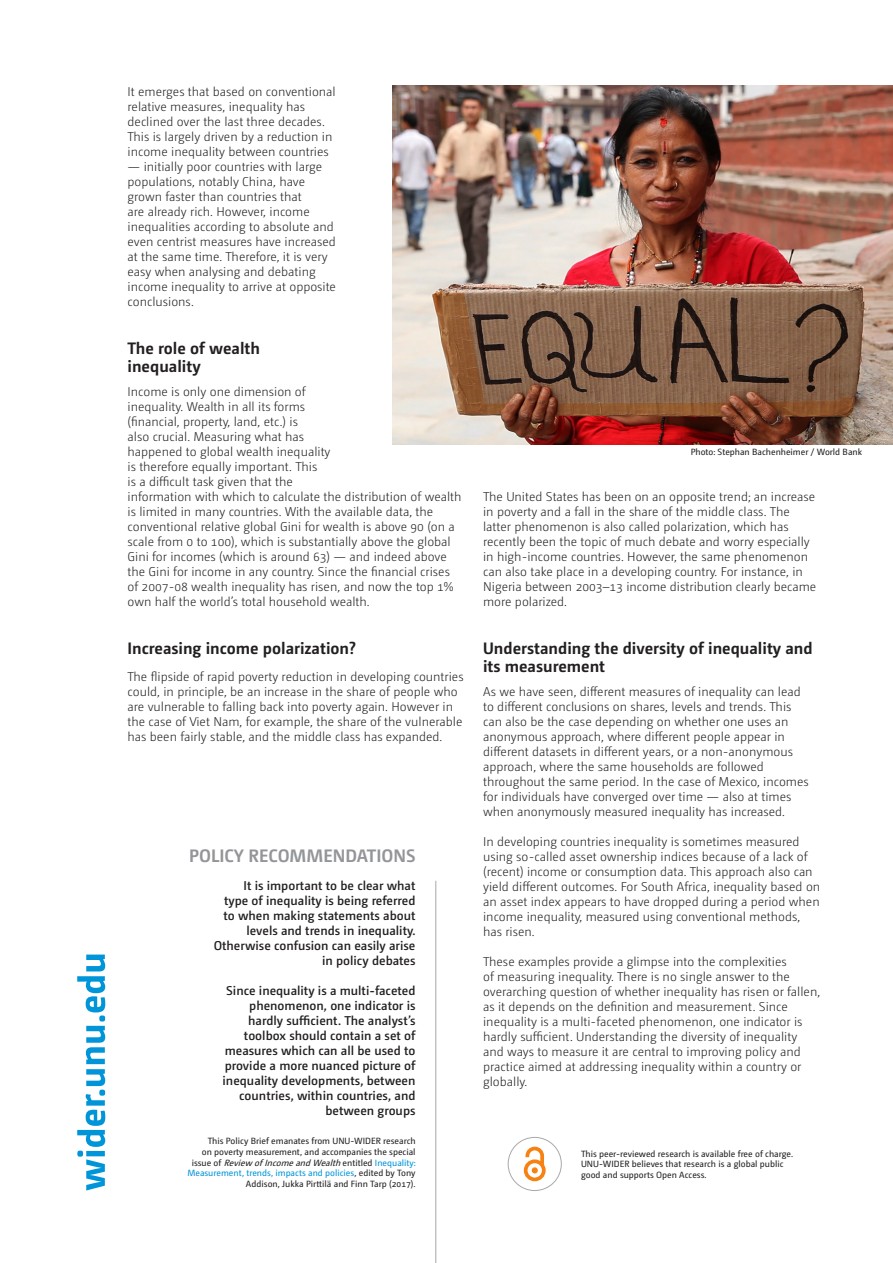
<style>
.page{position:relative;width:893px;height:1263px;background:#fff}
.page>*{position:absolute;margin:0;border:0;box-sizing:border-box;transform-origin:0 0}
.KEY_FINDINGS{font:700 18px "Camingo Dos";color:#939598}
.Heading_1{font:700 16.5px/18px "Camingo Dos";color:#231f20}
.Body{font:300 12.75px/15px "Camingo Dos";color:#231f20}
.INTRO{font:600 12.75px/15px "Camingo Dos";color:#231f20;text-align:right}
.small_text{font:9px/10.8px "Camingo Dos";color:#231f20;text-align:right}
.s1{font-style:italic}
.s2{color:#0095d9}
</style>
<div class="page">
<hr style="left:435px;top:881px;width:1px;height:382px;background:#a8a9ad">
<svg style="left:77px;top:954px;width:28px;height:236px"></svg>
<svg style="left:523px;top:1168px;width:23px;height:14px"></svg>
<div style="left:524px;top:1159px;width:22px;height:22px;border:4px solid #f68212;border-radius:50%"></div>
<svg style="left:524px;top:1146px;width:22px;height:27px"></svg>
<div style="left:508px;top:1137px;width:53px;height:54px;border:1px solid #a8a9ad;border-radius:50%"></div>
<img style="left:393px;top:86px;width:500px;height:358px">
<p class="Body" style="left:128px;top:84px;width:210px">It emerges that based on conventional relative measures, inequality has declined over the last three decades.<br>This is largely driven by a reduction in income inequality between countries</p>
<p class="Body" style="left:128px;top:159px;width:210px">— initially poor countries with large populations, notably China, have grown faster than countries that<br>are already rich. However, income inequalities according to absolute and even centrist measures have increased at the same time. Therefore, it is very easy when analysing and debating income inequality to arrive at opposite conclusions.</p>
<p class="Heading_1" style="left:128px;top:339px;width:134px">The role of wealth inequality</p>
<p class="Body" style="left:128px;top:384px;width:205px">Income is only one dimension of inequality. Wealth in all its forms (financial, property, land, etc.) is<br>also crucial. Measuring what has happened to global wealth inequality is therefore equally important. This<br>is a difficult task given that the</p>
<p class="Body" style="left:128px;top:489px;width:335px">information with which to calculate the distribution of wealth is limited in many countries. With the available data, the conventional relative global Gini for wealth is above 90 (on a scale from 0 to 100), which is substantially above the global Gini for incomes (which is around 63) — and indeed above the Gini for income in any country. Since the financial crises of 2007-08 wealth inequality has risen, and now the top 1% own half the world’s total household wealth.</p>
<p class="Heading_1" style="left:128px;top:639px;width:230px">Increasing income polarization?</p>
<p class="Body" style="left:128px;top:669px;width:337px">The flipside of rapid poverty reduction in developing countries could, in principle, be an increase in the share of people who are vulnerable to falling back into poverty again. However in the case of Viet Nam, for example, the share of the vulnerable has been fairly stable, and the middle class has expanded.</p>
<p class="KEY_FINDINGS" style="left:189px;top:845px;width:228px">POLICY RECOMMENDATIONS</p>
<p class="INTRO" style="left:214px;top:878px;width:203px">It is important to be clear what<br>type of inequality is being referred to when making statements about levels and trends in inequality.<br>Otherwise confusion can easily arise in policy debates</p>
<p class="INTRO" style="left:223px;top:983px;width:194px">Since inequality is a multi-faceted phenomenon, one indicator is hardly sufficient. The analyst’s toolbox should contain a set of measures which can all be used to provide a more nuanced picture of inequality developments, between countries, within countries, and between groups</p>
<p class="small_text" style="left:187px;top:1135px;width:230px">This Policy Brief emanates from UNU-WIDER research<br>on poverty measurement, and accompanies the special issue of <span class="s1">Review ofIncomeandWealth</span>entitled <span class="s2">Inequality:<br>Measurement, trends, impacts and policies</span>, edited by Tony Addison, Jukka Pirttilä and Finn Tarp (2017).</p>
<p class="small_text" style="left:691px;top:446px;width:173px">Photo: Stephan Bachenheimer / World Bank</p>
<p class="Body" style="left:483px;top:489px;width:335px">The United States has been on an opposite trend; an increase in poverty and a fall in the share of the middle class. The latter phenomenon is also called polarization, which has recently been the topic of much debate and worry especially in high-income countries. However, the same phenomenon can also take place in a developing country. For instance, in Nigeria between 2003–13 income distribution clearly became more polarized.</p>
<p class="Heading_1" style="left:483px;top:639px;width:331px">Understanding the diversity of inequality and its measurement</p>
<p class="Body" style="left:483px;top:684px;width:327px">As we have seen, different measures of inequality can lead to different conclusions on shares, levels and trends. This can also be the case depending on whether one uses an anonymous approach, where different people appear in different datasets in different years, or a non-anonymous approach, where the same households are followed throughout the same period. In the case of Mexico, incomes for individuals have converged over time — also at times when anonymously measured inequality has increased.</p>
<p class="Body" style="left:483px;top:834px;width:339px">In developing countries inequality is sometimes measured using so-called asset ownership indices because of a lack of (recent) income or consumption data. This approach also can yield different outcomes. For South Africa, inequality based on an asset index appears to have dropped during a period when income inequality, measured using conventional methods, has risen.</p>
<p class="Body" style="left:483px;top:954px;width:339px">These examples provide a glimpse into the complexities<br>of measuring inequality. There is no single answer to the overarching question of whether inequality has risen or fallen, as it depends on the definition and measurement. Since inequality is a multi-faceted phenomenon, one indicator is hardly sufficient. Understanding the diversity of inequality and ways to measure it are central to improving policy and practice aimed at addressing inequality within a country or globally.</p>
<p class="small_text" style="left:581px;top:1148px;width:214px;text-align:left">This peer-reviewed research is available free of charge.<br>UNU-WIDER believes that research is a global public good and supports Open Access.</p>
</div>
